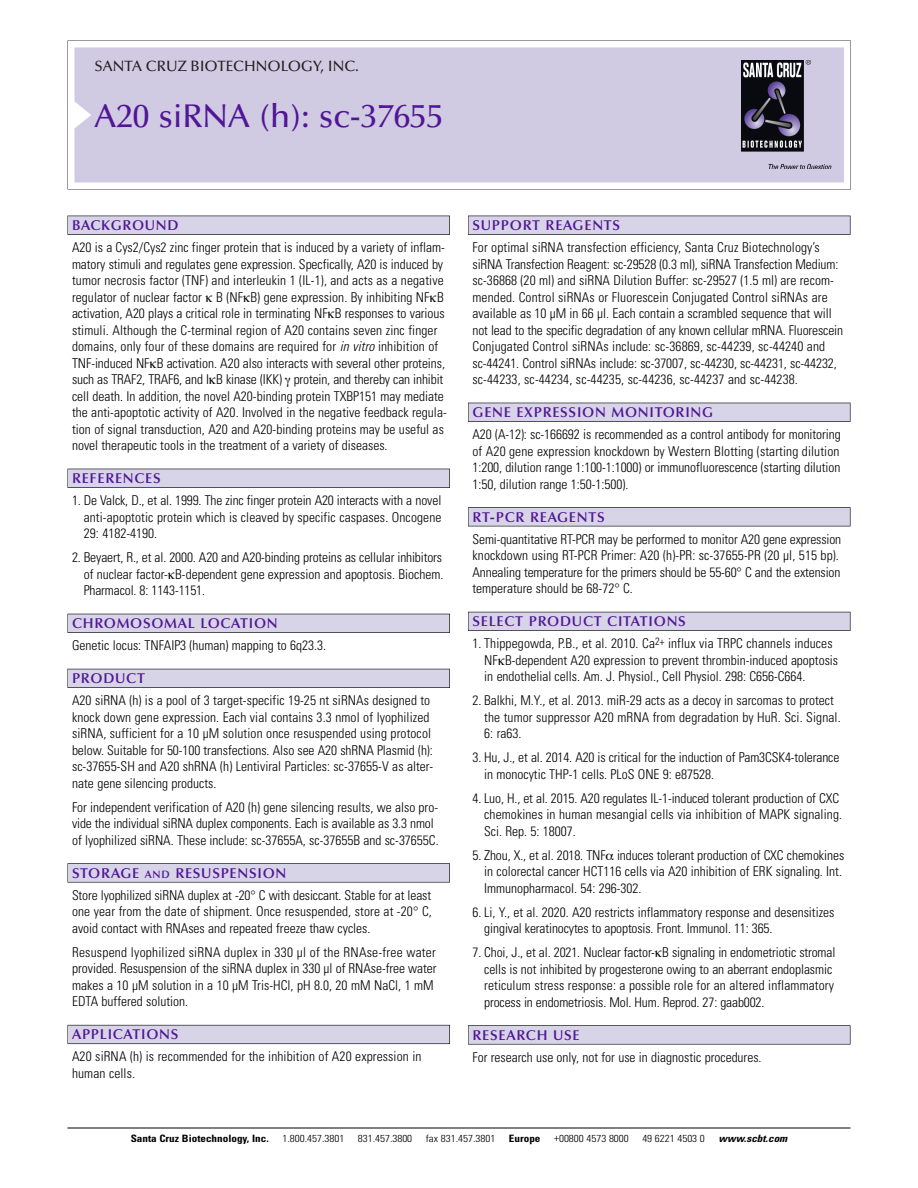
<style>
.page{position:relative;width:918px;height:1188px;background:#fff}
.page>*{position:absolute;margin:0;border:0;box-sizing:border-box;transform-origin:0 0}
.t1{font:500 33px "Optima";color:#511695}
.t2{font:500 15px "Optima";color:#231f20}
.t3{font:600 14.25px "Optima";letter-spacing:.05em;color:#511695}
.t4{font:300 condensed 13.5px/16.5px "Univers";color:#000}
.t5{font:300 condensed 10.2px "Univers";color:#000;scale:1.1 1}
.t6{font:700 condensed 10.2px "Univers";color:#000;scale:1.1 1}
.t7{font:italic 700 condensed 10.2px "Univers";color:#000;scale:1.1 1}
.s1{font-style:italic}
.s2{font-size:10.65px}
</style>
<div class="page">
<svg style="left:74px;top:41px;width:777px;height:148px"></svg>
<div style="left:74px;top:47px;width:770px;height:135px;background:#d1cae3"></div>
<img style="left:741px;top:60px;width:90px;height:108px">
<div style="left:68px;top:216px;width:382px;height:19px;background:#535256"></div>
<div style="left:68px;top:216px;width:381px;height:18px;background:#d7d4e8"></div>
<div style="left:68px;top:469px;width:382px;height:19px;background:#525156"></div>
<div style="left:68px;top:469px;width:381px;height:18px;background:#d7d4e8"></div>
<div style="left:68px;top:614px;width:382px;height:19px;background:#515057"></div>
<div style="left:68px;top:614px;width:381px;height:18px;background:#d7d4e8"></div>
<div style="left:68px;top:669px;width:382px;height:19px;background:#535259"></div>
<div style="left:68px;top:669px;width:381px;height:18px;background:#d7d4e8"></div>
<svg style="left:68px;top:863px;width:382px;height:20px"></svg>
<div style="left:68px;top:864px;width:381px;height:18px;background:#d7d4e8"></div>
<div style="left:68px;top:1025px;width:382px;height:19px;background:#64626c"></div>
<div style="left:68px;top:1025px;width:381px;height:18px;background:#d7d4e8"></div>
<div style="left:468px;top:216px;width:382px;height:19px;background:#535256"></div>
<div style="left:468px;top:216px;width:382px;height:18px;background:#d7d4e8"></div>
<div style="left:468px;top:403px;width:382px;height:19px;background:#525156"></div>
<div style="left:468px;top:403px;width:382px;height:18px;background:#d7d4e8"></div>
<div style="left:468px;top:507px;width:382px;height:19px;background:#545357"></div>
<div style="left:468px;top:508px;width:382px;height:18px;background:#d7d4e8"></div>
<div style="left:468px;top:612px;width:382px;height:19px;background:#535259"></div>
<div style="left:468px;top:612px;width:382px;height:18px;background:#d7d4e8"></div>
<svg style="left:468px;top:1025px;width:382px;height:20px"></svg>
<div style="left:468px;top:1026px;width:382px;height:18px;background:#d7d4e8"></div>
<hr style="left:68px;top:1128px;width:782px;height:1px;background:#000">
<p class="t2" style="left:94px;top:60px;width:266px">SANTA CRUZ BIOTECHNOLOGY, INC.</p>
<p class="t1" style="left:94px;top:102px;width:350px">A20 siRNA (h): sc-37655</p>
<p class="t3" style="left:72px;top:219px;width:108px">BACKGROUND</p>
<p class="t4" style="left:72px;top:240px;width:376px">A20 is a Cys2/Cys2 zinc finger protein that is induced by a variety of inflam&shy;matory stimuli and regulates gene expression. Specfically, A20 is induced by tumor necrosis factor (TNF) and interleukin 1 (IL-1), and acts as a negative regulator of nuclear factor B (NF B) gene expression. By inhibiting NF B activation, A20 plays a critical role in terminating NF B responses to various stimuli. Although the C-terminal region of A20 contains seven zinc finger domains, only four of these domains are required for <span class="s1">in vitro</span> inhibition of TNF-induced NF B activation. A20 also interacts with several other proteins, such as TRAF2, TRAF6, and I B kinase (IKK) protein, and thereby can inhibit cell death. In addition, the novel A20-binding protein TXBP151 may mediate the anti-apoptotic activity of A20. Involved in the negative feedback regula&shy;tion of signal transduction, A20 and A20-binding proteins may be useful as novel therapeutic tools in the treatment of a variety of diseases.</p>
<p class="t3" style="left:72px;top:472px;width:90px">REFERENCES</p>
<p class="t4" style="left:84px;top:493px;width:359px;text-align:justify;text-indent:-12px">1. De Valck, D., et al. 1999. The zinc finger protein A20 interacts with a novel anti-apoptotic protein which is cleaved by specific caspases. Oncogene 29: 4182-4190.</p>
<p class="t4" style="left:84px;top:550px;width:361px;text-align:justify;text-indent:-12px">2. Beyaert, R., et al. 2000. A20 and A20-binding proteins as cellular inhibitors of nuclear factor- B-dependent gene expression and apoptosis. Biochem.<br>Pharmacol. 8: 1143-1151.</p>
<p class="t3" style="left:72px;top:617px;width:207px">CHROMOSOMAL LOCATION</p>
<p class="t4" style="left:72px;top:639px;width:256px">Genetic locus: TNFAIP3 (human) mapping to 6q23.3.</p>
<p class="t3" style="left:72px;top:672px;width:74px">PRODUCT</p>
<p class="t4" style="left:72px;top:694px;width:363px">A20 siRNA (h) is a pool of 3 target-specific 19-25 nt siRNAs designed to knock down gene expression. Each vial contains 3.3 nmol of lyophilized siRNA, sufficient for a 10 µM solution once resuspended using protocol below. Suitable for 50-100 transfections. Also see A20 shRNA Plasmid (h): sc-37655-SH and A20 shRNA (h) Lentiviral Particles: sc-37655-V as alter&shy;nate gene silencing products.</p>
<p class="t4" style="left:72px;top:800px;width:368px">For independent verification of A20 (h) gene silencing results, we also pro&shy;vide the individual siRNA duplex components. Each is available as 3.3 nmol of lyophilized siRNA. These include: sc-37655A, sc-37655B and sc-37655C.</p>
<p class="t3" style="left:72px;top:867px;width:216px">STORAGE <span class="s2">AND</span> RESUSPENSION</p>
<p class="t4" style="left:72px;top:888px;width:361px;text-align:justify">Store lyophilized siRNA duplex at -20° C with desiccant. Stable for at least one year from the date of shipment. Once resuspended, store at -20° C, avoid contact with RNAses and repeated freeze thaw cycles.</p>
<p class="t4" style="left:72px;top:945px;width:366px">Resuspend lyophilized siRNA duplex in 330 µl of the RNAse-free water provided. Resuspension of the siRNA duplex in 330 µl of RNAse-free water makes a 10 µM solution in a 10 µM Tris-HCl, pH 8.0, 20 mM NaCl, 1 mM EDTA buffered solution.</p>
<p class="t3" style="left:72px;top:1029px;width:108px">APPLICATIONS</p>
<p class="t4" style="left:72px;top:1050px;width:351px">A20 siRNA (h) is recommended for the inhibition of A20 expression in human cells.</p>
<p class="t3" style="left:473px;top:219px;width:149px">SUPPORT REAGENTS</p>
<p class="t4" style="left:473px;top:240px;width:372px">For optimal siRNA transfection efficiency, Santa Cruz Biotechnology’s siRNA Transfection Reagent: sc-29528 (0.3 ml), siRNA Transfection Medium: sc-36868 (20 ml) and siRNA Dilution Buffer: sc-29527 (1.5 ml) are recom&shy;mended. Control siRNAs or Fluorescein Conjugated Control siRNAs are available as 10 µM in 66 µl. Each contain a scrambled sequence that will not lead to the specific degradation of any known cellular mRNA. Fluorescein Conjugated Control siRNAs include: sc-36869, sc-44239, sc-44240 and sc-44241. Control siRNAs include: sc-37007, sc-44230, sc-44231, sc-44232, sc-44233, sc-44234, sc-44235, sc-44236, sc-44237 and sc-44238.</p>
<p class="t3" style="left:473px;top:406px;width:242px">GENE EXPRESSION MONITORING</p>
<p class="t4" style="left:473px;top:427px;width:370px;text-align:justify">A20 (A-12): sc-166692 is recommended as a control antibody for monitoring of A20 gene expression knockdown by Western Blotting (starting dilution 1:200, dilution range 1:100-1:1000) or immunofluorescence (starting dilution 1:50, dilution range 1:50-1:500).</p>
<p class="t3" style="left:473px;top:511px;width:134px">RT-PCR REAGENTS</p>
<p class="t4" style="left:473px;top:532px;width:370px">Semi-quantitative RT-PCR may be performed to monitor A20 gene expression knockdown using RT-PCR Primer: A20 (h)-PR: sc-37655-PR (20 µl, 515 bp).<br>Annealing temperature for the primers should be 55-60° C and the extension temperature should be 68-72° C.</p>
<p class="t3" style="left:473px;top:615px;width:215px">SELECT PRODUCT CITATIONS</p>
<p class="t4" style="left:484px;top:637px;width:356px;text-indent:-12px">1. Thippegowda, P.B., et al. 2010. Ca<sup>2+</sup> influx via TRPC channels induces<br>NF B-dependent A20 expression to prevent thrombin-induced apoptosis in endothelial cells. Am. J. Physiol., Cell Physiol. 298: C656-C664.</p>
<p class="t4" style="left:484px;top:694px;width:358px;text-indent:-12px">2. Balkhi, M.Y., et al. 2013. miR-29 acts as a decoy in sarcomas to protect the tumor suppressor A20 mRNA from degradation by HuR. Sci. Signal.<br>6: ra63.</p>
<p class="t4" style="left:484px;top:751px;width:357px;text-indent:-12px">3. Hu, J., et al. 2014. A20 is critical for the induction of Pam3CSK4-tolerance in monocytic THP-1 cells. PLoS ONE 9: e87528.</p>
<p class="t4" style="left:484px;top:791px;width:359px;text-indent:-12px">4. Luo, H., et al. 2015. A20 regulates IL-1-induced tolerant production of CXC chemokines in human mesangial cells via inhibition of MAPK signaling.<br>Sci. Rep. 5: 18007.</p>
<p class="t4" style="left:484px;top:848px;width:362px;text-indent:-12px">5. Zhou, X., et al. 2018. TNF induces tolerant production of CXC chemokines in colorectal cancer HCT116 cells via A20 inhibition of ERK signaling. Int.<br>Immunopharmacol. 54: 296-302.</p>
<p class="t4" style="left:484px;top:905px;width:352px;text-indent:-12px">6. Li, Y., et al. 2020. A20 restricts inflammatory response and desensitizes gingival keratinocytes to apoptosis. Front. Immunol. 11: 365.</p>
<p class="t4" style="left:484px;top:946px;width:353px;text-indent:-12px">7. Choi, J., et al. 2021. Nuclear factor- B signaling in endometriotic stromal cells is not inhibited by progesterone owing to an aberrant endoplasmic reticulum stress response: a possible role for an altered inflammatory process in endometriosis. Mol. Hum. Reprod. 27: gaab002.</p>
<p class="t3" style="left:473px;top:1029px;width:109px">RESEARCH USE</p>
<p class="t4" style="left:473px;top:1050px;width:291px">For research use only, not for use in diagnostic procedures.</p>
<p class="t6" style="left:131px;top:1135px;width:127px">Santa Cruz Biotechnology, Inc.</p>
<p class="t5" style="left:282px;top:1135px;width:58px">1.800.457.3801</p>
<p class="t5" style="left:358px;top:1135px;width:51px">831.457.3800</p>
<p class="t5" style="left:426px;top:1135px;width:65px">fax 831.457.3801</p>
<p class="t6" style="left:509px;top:1135px;width:30px">Europe</p>
<p class="t5" style="left:554px;top:1135px;width:69px">+00800 4573 8000</p>
<p class="t5" style="left:642px;top:1135px;width:58px">49 6221 4503 0</p>
<p class="t7" style="left:719px;top:1135px;width:66px">www.scbt.com</p>
</div>
